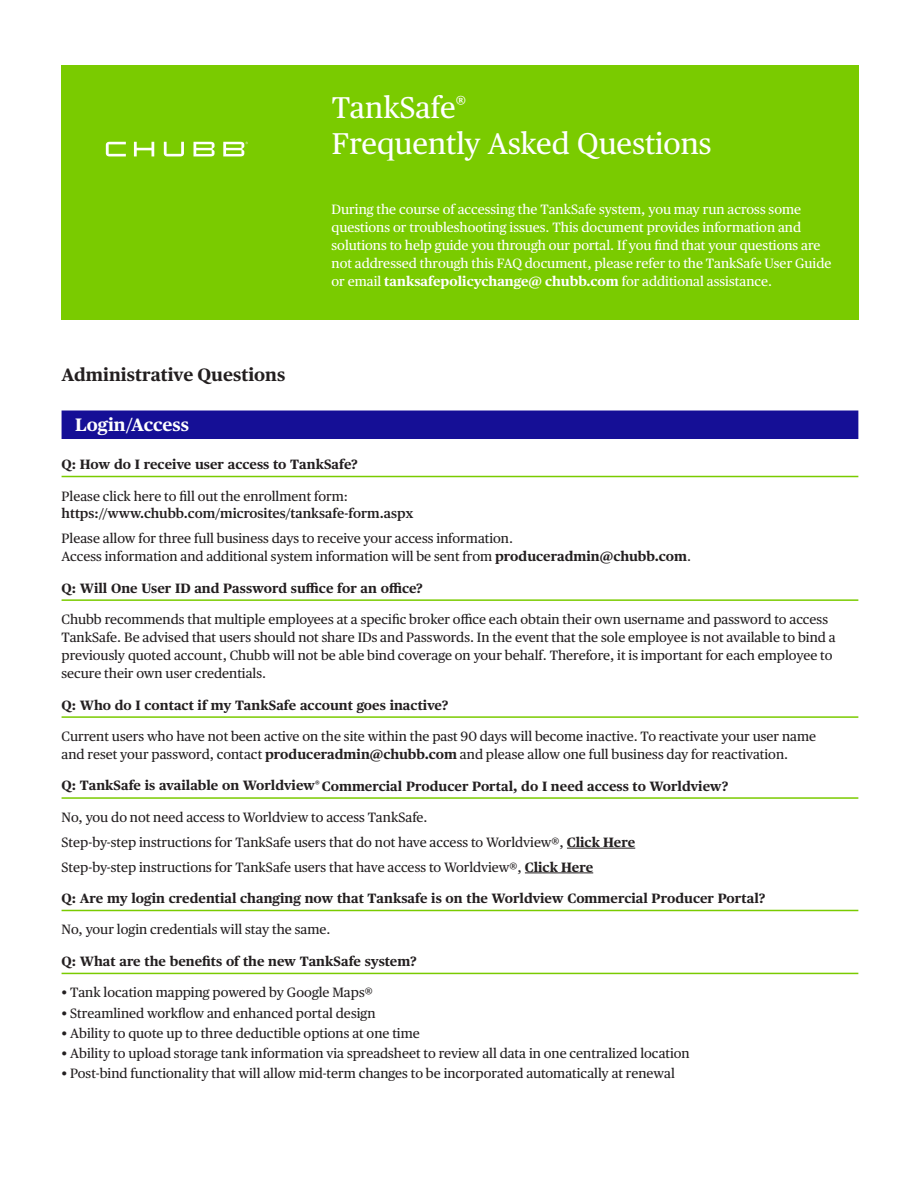
<style>
.page{position:relative;width:918px;height:1188px;background:#fff}
.page>*{position:absolute;margin:0;border:0;box-sizing:border-box;transform-origin:0 0}
.t1{font:30px/36px "Publico Text";color:#fff}
.t2{font:700 18px "Publico Text";color:#231f20}
.t3{font:700 18px "Publico Text";color:#fff}
.t4{font:13.5px/18px "Publico Text";color:#231f20}
.t5{font:700 13.5px "Publico Text";color:#231f20}
.t6{font:13.5px/18px "Publico Text";color:#fff}
.t7{font:600 13.5px "Publico Text";color:#231f20}
.s1{font-weight:700}
</style>
<div class="page">
<div style="left:62px;top:65px;width:797px;height:255px;background:#7acb00"></div>
<hr style="left:62px;top:973px;width:796px;height:1px;background:#7acb00">
<hr style="left:62px;top:910px;width:796px;height:1px;background:#7acb00">
<svg style="left:106px;top:142px;width:48px;height:14px"></svg>
<svg style="left:164px;top:142px;width:20px;height:14px"></svg>
<div style="left:62px;top:411px;width:796px;height:28px;background:#150f96"></div>
<hr style="left:62px;top:797px;width:796px;height:2px;background:#7acb00">
<hr style="left:62px;top:716px;width:796px;height:2px;background:#7acb00">
<hr style="left:62px;top:599px;width:796px;height:2px;background:#7acb00">
<hr style="left:62px;top:476px;width:796px;height:1px;background:#7acb00">
<svg style="left:194px;top:142px;width:54px;height:14px"></svg>
<hr style="left:567px;top:848px;width:68px;height:1px;background:#231f20">
<hr style="left:525px;top:873px;width:68px;height:1px;background:#231f20">
<h1 class="t1" style="left:332px;top:88px;width:381px">TankSafe<sup>®<br></sup>Frequently Asked Questions</h1>
<p class="t6" style="left:332px;top:199px;width:501px">During the course of accessing the TankSafe system, you may run across some questions or troubleshooting issues. This document provides information and solutions to help guide you through our portal. If you fnd that your questions are not addressed through this FAQ document, please refer to the TankSafe User Guide or email <span class="s1">tanksafepolicychange@ chubb.com</span> for additional assistance.</p>
<h2 class="t2" style="left:62px;top:361px;width:225px">Administrative Questions</h2>
<h2 class="t3" style="left:75px;top:410px;width:116px">Login/Access</h2>
<p class="t5" style="left:62px;top:454px;width:298px">Q: How do I receive user access to TankSafe?</p>
<p class="t4" style="left:62px;top:486px;width:288px">Please click here to fll out the enrollment form:</p>
<p class="t7" style="left:62px;top:503px;width:353px">https://www.chubb.com/microsites/tanksafe-form.aspx</p>
<p class="t4" style="left:62px;top:529px;width:631px">Please allow for three full business days to receive your access information.<br>Access information and additional system information will be sent from <span class="s1">produceradmin@chubb.com</span>.</p>
<p class="t5" style="left:62px;top:577px;width:363px">Q: Will One User ID and Password sufce for an ofce?</p>
<p class="t4" style="left:62px;top:610px;width:776px">Chubb recommends that multiple employees at a specifc broker ofce each obtain their own username and password to access TankSafe. Be advised that users should not share IDs and Passwords. In the event that the sole employee is not available to bind a previously quoted account, Chubb will not be able bind coverage on your behalf. Therefore, it is important for each employee to secure their own user credentials.</p>
<p class="t5" style="left:62px;top:694px;width:388px">Q: Who do I contact if my TankSafe account goes inactive?</p>
<p class="t4" style="left:62px;top:727px;width:756px">Current users who have not been active on the site within the past 90 days will become inactive. To reactivate your user name and reset your password, contact <span class="s1">produceradmin@chubb.com</span> and please allow one full business day for reactivation.</p>
<p class="t5" style="left:62px;top:775px;width:668px">Q: TankSafe is available on Worldview<sup>®</sup> Commercial Producer Portal, do I need access to Worldview?</p>
<p class="t4" style="left:62px;top:804px;width:575px;line-height:24.8px">No, you do not need access to Worldview to access TankSafe.<br>Step-by-step instructions for TankSafe users that do not have access to Worldview®, <span class="s1">Click Here<br></span>Step-by-step instructions for TankSafe users that have access to Worldview®, <span class="s1">Click Here</span></p>
<p class="t5" style="left:62px;top:888px;width:706px">Q: Are my login credential changing now that Tanksafe is on the Worldview Commercial Producer Portal?</p>
<p class="t4" style="left:62px;top:920px;width:271px">No, your login credentials will stay the same.</p>
<p class="t5" style="left:62px;top:951px;width:357px">Q: What are the benefts of the new TankSafe system?</p>
<p class="t4" style="left:62px;top:983px;width:313px">• Tank location mapping powered by Google Maps®</p>
<p class="t4" style="left:62px;top:1003px;width:316px">• Streamlined workfow and enhanced portal design</p>
<p class="t4" style="left:62px;top:1023px;width:360px">• Ability to quote up to three deductible options at one time</p>
<p class="t4" style="left:62px;top:1043px;width:630px">• Ability to upload storage tank information via spreadsheet to review all data in one centralized location</p>
<p class="t4" style="left:62px;top:1063px;width:615px">• Post-bind functionality that will allow mid-term changes to be incorporated automatically at renewal</p>
</div>
